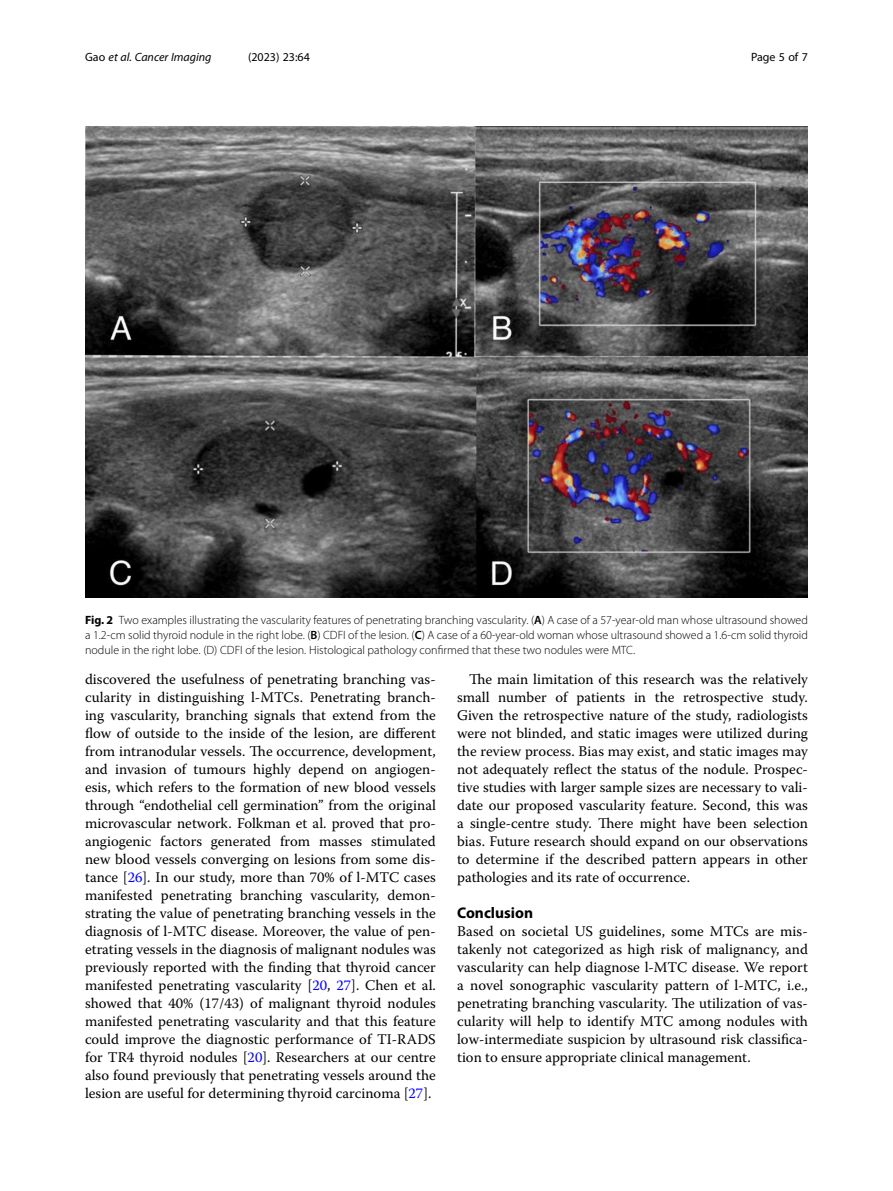
<style>
.page{position:relative;width:893px;height:1191px;background:#fff}
.page>*{position:absolute;margin:0;border:0;box-sizing:border-box;transform-origin:0 0}
.Head_1{font:700 15.45px "Myriad Pro";color:#000}
.Body_Text_Indent{font:14.7px/18px "Warnock Pro";color:#000;text-align:justify}
.Body_Text{font:14.7px/18px "Warnock Pro";color:#000;text-align:justify}
.Figure_Caption{font:300 12px/15px "Myriad Pro";color:#000;text-align:justify}
.t1{font:italic 12px "Myriad Pro";color:#000}
.t2{font:12px "Myriad Pro";color:#000}
.s1{font-style:normal}
.s2{font-weight:700}
.s3{font-weight:600}
.s4{color:#00f}
</style>
<div class="page">
<img style="left:85px;top:126px;width:723px;height:471px">
<p class="t1" style="left:85px;top:50px;width:128px"><span class="s1">Gao</span> et al. Cancer Imaging</p>
<p class="t2" style="left:248px;top:50px;width:63px">(2023) 23:64</p>
<p class="t2" style="left:751px;top:50px;width:58px">Page 5 of 7</p>
<p class="Figure_Caption" style="left:85px;top:613px;width:724px"><span class="s2">Fig. 2</span> Two examples illustrating the vascularity features of penetrating branching vascularity. (<span class="s3">A</span>) A case of a 57-year-old man whose ultrasound showed a 1.2-cm solid thyroid nodule in the right lobe. (<span class="s3">B</span>) CDFI of the lesion. (<span class="s3">C</span>) A case of a 60-year-old woman whose ultrasound showed a 1.6-cm solid thyroid nodule in the right lobe. (D) CDFI of the lesion. Histological pathology confirmed that these two nodules were MTC.</p>
<p class="Body_Text_Indent" style="left:85px;top:670px;width:352px">discovered the usefulness of penetrating branching vas&shy;cularity in distinguishing l-MTCs. Penetrating branch&shy;ing vascularity, branching signals that extend from the flow of outside to the inside of the lesion, are different from intranodular vessels. The occurrence, development, and invasion of tumours highly depend on angiogen&shy;esis, which refers to the formation of new blood vessels through “endothelial cell germination” from the original microvascular network. Folkman et al. proved that pro&shy;angiogenic factors generated from masses stimulated new blood vessels converging on lesions from some dis&shy;tance [<span class="s4">26</span>]. In our study, more than 70% of l-MTC cases manifested penetrating branching vascularity, demon&shy;strating the value of penetrating branching vessels in the diagnosis of l-MTC disease. Moreover, the value of pen&shy;etrating vessels in the diagnosis of malignant nodules was previously reported with the finding that thyroid cancer manifested penetrating vascularity [<span class="s4">20</span>, <span class="s4">27</span>]. Chen et al. showed that 40% (17/43) of malignant thyroid nodules manifested penetrating vascularity and that this feature could improve the diagnostic performance of TI-RADS for TR4 thyroid nodules [<span class="s4">20</span>]. Researchers at our centre also found previously that penetrating vessels around the lesion are useful for determining thyroid carcinoma [<span class="s4">27</span>].</p>
<p class="Body_Text_Indent" style="left:457px;top:670px;width:352px;text-indent:12px">The main limitation of this research was the relatively small number of patients in the retrospective study.<br>Given the retrospective nature of the study, radiologists were not blinded, and static images were utilized during the review process. Bias may exist, and static images may not adequately reflect the status of the nodule. Prospec&shy;tive studies with larger sample sizes are necessary to vali&shy;date our proposed vascularity feature. Second, this was a single-centre study. There might have been selection bias. Future research should expand on our observations to determine if the described pattern appears in other pathologies and its rate of occurrence.</p>
<p class="Head_1" style="left:457px;top:903px;width:77px">Conclusion</p>
<p class="Body_Text" style="left:457px;top:922px;width:352px">Based on societal US guidelines, some MTCs are mis&shy;takenly not categorized as high risk of malignancy, and vascularity can help diagnose l-MTC disease. We report a novel sonographic vascularity pattern of l-MTC, i.e., penetrating branching vascularity. The utilization of vas&shy;cularity will help to identify MTC among nodules with low-intermediate suspicion by ultrasound risk classifica&shy;tion to ensure appropriate clinical management.</p>
</div>
